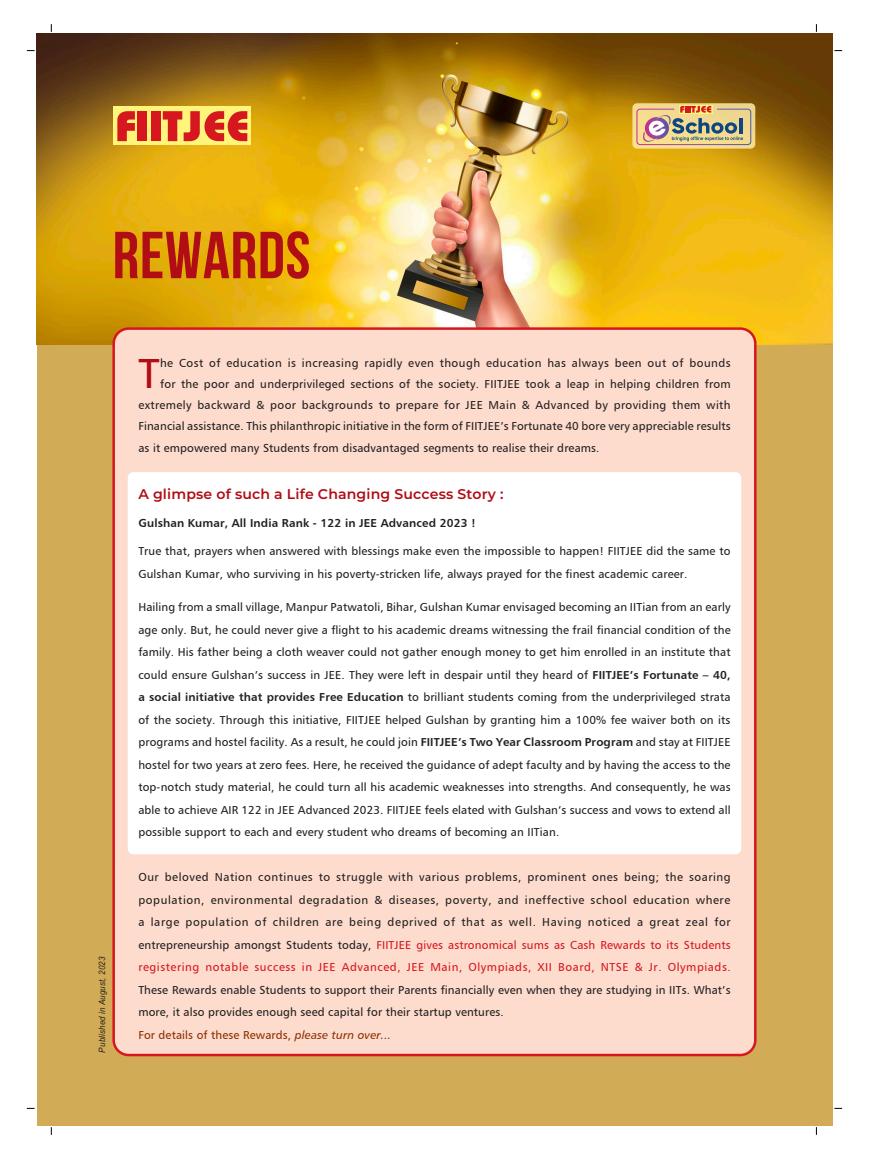
<style>
.page{position:relative;width:869px;height:1159px;background:#fff}
.page>*{position:absolute;margin:0;border:0;box-sizing:border-box;transform-origin:0 0}
.t1{font:700 66.25px "Bebas Neue";letter-spacing:.01em;color:#b00d15}
.t2{font:42.25px "Humanist 777 BT Roman B";color:#b00d15}
.t3{font:600 14px "Montserrat";letter-spacing:.01em;color:#b00d15}
.t4{font:11.5px/22.5px "Humanist 777 BT Roman B";letter-spacing:.01em;color:#231f20;text-align:justify}
.t5{font:11.5px "Humanist 777 BT Roman B";letter-spacing:.035em;color:#231f20}
.t6{font:11.5px "Humanist 777 BT Roman B";letter-spacing:.04em;color:#231f20}
.t7{font:11.5px "Humanist 777 BT Bold B";letter-spacing:.01em;color:#231f20}
.t8{font:11.5px "Humanist 777 BT Roman B";letter-spacing:.01em;color:#8c2f01}
.t9{font:italic 8.75px "Arial Narrow";letter-spacing:.02em;color:#231f20;scale:1.1 1}
.s1{font-family:"Humanist 777 BT Bold B"}
.s2{color:#d7171f}
.s3{font-family:"Humanist 777 BT Italic B"}
</style>
<div class="page">
<div style="left:37px;top:34px;width:795px;height:1091px;background:#d1ab55"></div>
<img style="left:36px;top:34px;width:796px;height:310px">
<div style="left:114px;top:328px;width:641px;height:726px;background:#fddcce;border-radius:15px"></div>
<div style="left:113px;top:107px;width:138px;height:38px;background:#fff57a"></div>
<svg style="left:117px;top:111px;width:18px;height:30px"></svg>
<div style="left:138px;top:111px;width:9px;height:30px;background:#d7171f"></div>
<div style="left:151px;top:111px;width:10px;height:30px;background:#d7171f"></div>
<svg style="left:163px;top:111px;width:84px;height:30px"></svg>
<div style="left:128px;top:472px;width:613px;height:382px;background:#fff;border-radius:6px"></div>
<div style="left:632px;top:103px;width:123px;height:46px;background:#f3da90;border-radius:5px"></div>
<div style="left:636px;top:109px;width:115px;height:36px;border:1px solid #fff;border-radius:3px"></div>
<div style="left:679px;top:105px;width:33px;height:8px;background:#fff57a"></div>
<svg style="left:642px;top:106px;width:101px;height:36px"></svg>
<p class="t1" style="left:112px;top:219px;width:199px">REWARDS</p>
<p class="t9" style="left:96px;top:1052px;width:89px;rotate:-90deg">Published in August, 2023</p>
<p class="t2" style="left:138px;top:347px;width:23px">T</p>
<p class="t6" style="left:160px;top:355px;width:572px">he Cost of education is increasing rapidly even though education has always been out of bounds</p>
<p class="t4" style="left:160px;top:372px;width:572px">for the poor and underprivileged sections of the society. FIITJEE took a leap in helping children from</p>
<p class="t5" style="left:138px;top:398px;width:594px">extremely backward &amp; poor backgrounds to prepare for JEE Main &amp; Advanced by providing them with</p>
<p class="t4" style="left:138px;top:415px;width:594px">Financial assistance. This philanthropic initiative in the form of FIITJEE’s Fortunate 40 bore very appreciable results</p>
<p class="t4" style="left:138px;top:436px;width:462px">as it empowered many Students from disadvantaged segments to realise their dreams.</p>
<p class="t3" style="left:138px;top:484px;width:366px">A glimpse of such a Life Changing Success Story :</p>
<p class="t7" style="left:138px;top:515px;width:339px">Gulshan Kumar, All India Rank - 122 in JEE Advanced 2023 !</p>
<p class="t4" style="left:138px;top:539px;width:593px">True that, prayers when answered with blessings make even the impossible to happen! FIITJEE did the same to<br>Gulshan Kumar, who surviving in his poverty-stricken life, always prayed for the finest academic career.</p>
<p class="t4" style="left:138px;top:595px;width:593px">Hailing from a small village, Manpur Patwatoli, Bihar, Gulshan Kumar envisaged becoming an IITian from an early age only. But, he could never give a flight to his academic dreams witnessing the frail financial condition of the family. His father being a cloth weaver could not gather enough money to get him enrolled in an institute that could ensure Gulshan’s success in JEE. They were left in despair until they heard of <span class="s1">FIITJEE’s Fortunate – 40, a social initiative that provides Free Education</span> to brilliant students coming from the underprivileged strata of the society. Through this initiative, FIITJEE helped Gulshan by granting him a 100% fee waiver both on its programs and hostel facility. As a result, he could join <span class="s1">FIITJEE’s Two Year Classroom Program</span> and stay at FIITJEE hostel for two years at zero fees. Here, he received the guidance of adept faculty and by having the access to the top-notch study material, he could turn all his academic weaknesses into strengths. And consequently, he was able to achieve AIR 122 in JEE Advanced 2023. FIITJEE feels elated with Gulshan’s success and vows to extend all possible support to each and every student who dreams of becoming an IITian.</p>
<p class="t4" style="left:138px;top:865px;width:594px">Our beloved Nation continues to struggle with various problems, prominent ones being; the soaring population, environmental degradation &amp; diseases, poverty, and ineffective school education where a large population of children are being deprived of that as well. Having noticed a great zeal for entrepreneurship amongst Students today, <span class="s2">FIITJEE gives astronomical sums as Cash Rewards to its Students registering notable success in JEE Advanced, JEE Main, Olympiads, XII Board, NTSE &amp; Jr. Olympiads.<br></span>These Rewards enable Students to support their Parents financially even when they are studying in IITs. What’s more, it also provides enough seed capital for their startup ventures.</p>
<p class="t8" style="left:138px;top:1027px;width:254px">For details of these Rewards, <span class="s3">please turn over...</span></p>
</div>
